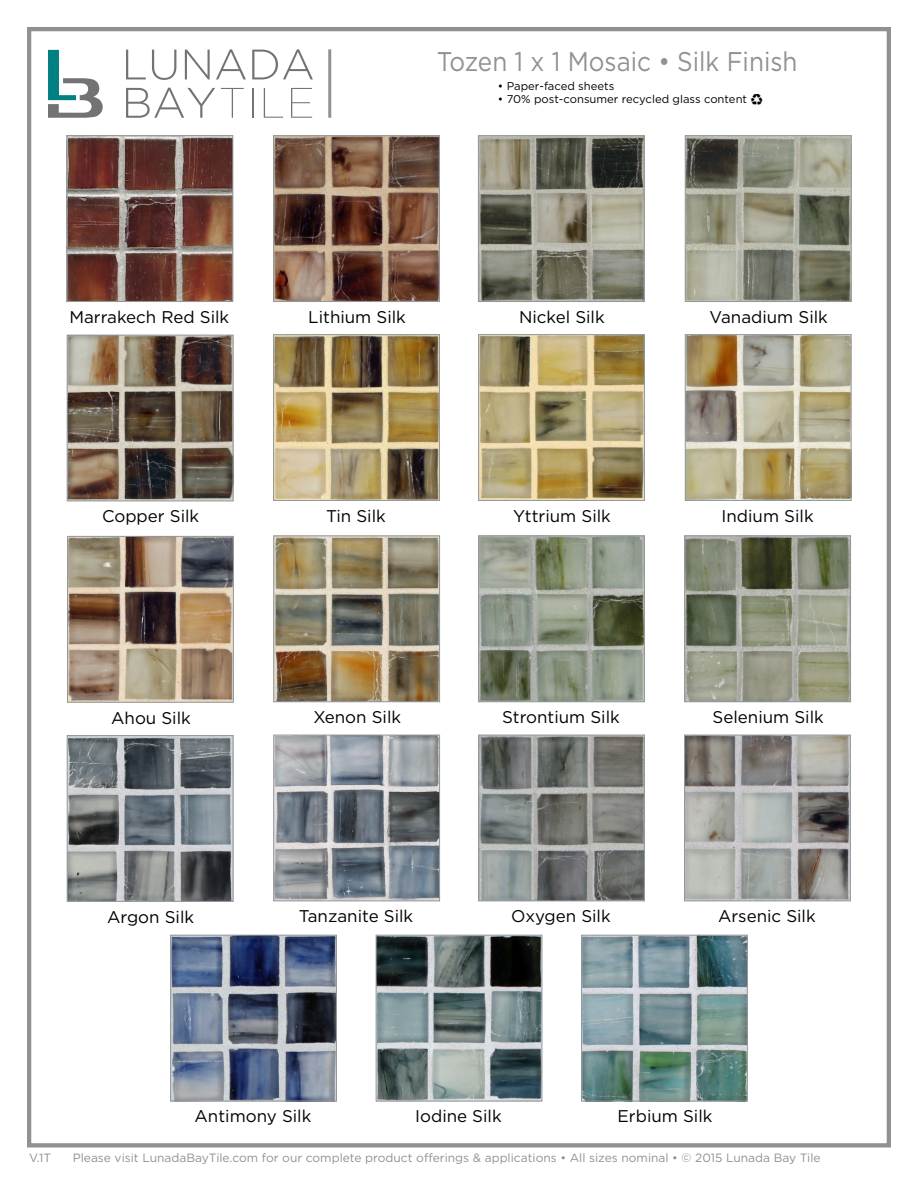
<style>
.page{position:relative;width:918px;height:1188px;background:#fff}
.page>*{position:absolute;margin:0;border:0;box-sizing:border-box;transform-origin:0 0}
.t1{font:27px "Gotham";color:#919195;scale:.9 1}
.t2{font:16.95px "Gotham";color:#000}
.t3{font:12px "Gotham";color:#919195}
.t4{font:11.25px "Gotham";color:#000}
.s1{font-family:"Recycle"}
</style>
<div class="page">
<div style="left:27px;top:27px;width:864px;height:1120px;border:4px solid #919195"></div>
<svg style="left:126px;top:50px;width:20px;height:29px"></svg>
<svg style="left:152px;top:50px;width:24px;height:30px"></svg>
<svg style="left:185px;top:50px;width:25px;height:29px"></svg>
<svg style="left:216px;top:49px;width:30px;height:30px"></svg>
<svg style="left:252px;top:49px;width:61px;height:30px"></svg>
<svg style="left:126px;top:88px;width:89px;height:30px"></svg>
<svg style="left:221px;top:88px;width:23px;height:30px"></svg>
<hr style="left:252px;top:88px;width:1px;height:30px;background:#737373">
<svg style="left:264px;top:88px;width:19px;height:30px"></svg>
<svg style="left:291px;top:88px;width:21px;height:30px"></svg>
<svg style="left:48px;top:50px;width:55px;height:68px"></svg>
<hr style="left:328px;top:49px;width:3px;height:69px;background:#919195">
<img style="left:69px;top:737px;width:162px;height:163px">
<div style="left:67px;top:735px;width:166px;height:167px;border:1px solid #92989b"></div>
<img style="left:583px;top:937px;width:163px;height:162px">
<div style="left:581px;top:935px;width:167px;height:166px;border:1px solid #92989b"></div>
<img style="left:172px;top:937px;width:163px;height:162px">
<div style="left:170px;top:935px;width:167px;height:166px;border:1px solid #92989b"></div>
<img style="left:378px;top:937px;width:162px;height:162px">
<div style="left:376px;top:935px;width:166px;height:166px;border:1px solid #92989b"></div>
<img style="left:480px;top:137px;width:162px;height:163px">
<div style="left:478px;top:135px;width:166px;height:167px;border:1px solid #92989b"></div>
<img style="left:687px;top:538px;width:162px;height:162px">
<div style="left:685px;top:536px;width:166px;height:166px;border:1px solid #92989b"></div>
<img style="left:480px;top:737px;width:163px;height:162px">
<div style="left:478px;top:735px;width:167px;height:166px;border:1px solid #92989b"></div>
<img style="left:480px;top:538px;width:163px;height:162px">
<div style="left:478px;top:536px;width:167px;height:166px;border:1px solid #92989b"></div>
<img style="left:686px;top:737px;width:163px;height:162px">
<div style="left:684px;top:735px;width:167px;height:166px;border:1px solid #92989b"></div>
<img style="left:687px;top:137px;width:162px;height:163px">
<div style="left:685px;top:135px;width:166px;height:167px;border:1px solid #92989b"></div>
<img style="left:275px;top:137px;width:163px;height:163px">
<div style="left:273px;top:135px;width:167px;height:167px;border:1px solid #92989b"></div>
<img style="left:69px;top:538px;width:163px;height:162px">
<div style="left:67px;top:536px;width:167px;height:166px;border:1px solid #92989b"></div>
<img style="left:687px;top:336px;width:162px;height:163px">
<div style="left:685px;top:334px;width:166px;height:167px;border:1px solid #92989b"></div>
<img style="left:69px;top:337px;width:162px;height:162px">
<div style="left:67px;top:335px;width:166px;height:166px;border:1px solid #92989b"></div>
<img style="left:480px;top:336px;width:163px;height:163px">
<div style="left:478px;top:334px;width:167px;height:167px;border:1px solid #92989b"></div>
<img style="left:275px;top:336px;width:163px;height:163px">
<div style="left:273px;top:334px;width:167px;height:167px;border:1px solid #92989b"></div>
<img style="left:276px;top:538px;width:162px;height:162px">
<div style="left:274px;top:536px;width:166px;height:166px;border:1px solid #92989b"></div>
<img style="left:276px;top:737px;width:162px;height:162px">
<div style="left:274px;top:735px;width:166px;height:166px;border:1px solid #92989b"></div>
<img style="left:69px;top:137px;width:162px;height:163px">
<div style="left:67px;top:135px;width:166px;height:167px;border:1px solid #92989b"></div>
<h1 class="t1" style="left:437px;top:44px;width:402px">Tozen 1 x 1 Mosaic • Silk Finish</h1>
<p class="t4" style="left:498px;top:79px;width:118px">• Paper-faced sheets</p>
<p class="t4" style="left:498px;top:92px;width:267px">• 70% post-consumer recycled glass content <span class="s1">C</span></p>
<p class="t2" style="left:69px;top:306px;width:161px">Marrakech Red Silk</p>
<p class="t2" style="left:308px;top:306px;width:99px">Lithium Silk</p>
<p class="t2" style="left:710px;top:306px;width:120px">Vanadium Silk</p>
<p class="t2" style="left:519px;top:306px;width:87px">Nickel Silk</p>
<p class="t2" style="left:102px;top:505px;width:99px">Copper Silk</p>
<p class="t2" style="left:326px;top:505px;width:61px">Tin Silk</p>
<p class="t2" style="left:513px;top:505px;width:99px">Yttrium Silk</p>
<p class="t2" style="left:722px;top:505px;width:94px">Indium Silk</p>
<p class="t2" style="left:111px;top:707px;width:81px">Ahou Silk</p>
<p class="t2" style="left:107px;top:906px;width:88px">Argon Silk</p>
<p class="t2" style="left:313px;top:706px;width:89px">Xenon Silk</p>
<p class="t2" style="left:299px;top:905px;width:116px">Tanzanite Silk</p>
<p class="t2" style="left:502px;top:706px;width:119px">Strontium Silk</p>
<p class="t2" style="left:511px;top:905px;width:101px">Oxygen Silk</p>
<p class="t2" style="left:713px;top:706px;width:113px">Selenium Silk</p>
<p class="t2" style="left:718px;top:905px;width:99px">Arsenic Silk</p>
<p class="t2" style="left:195px;top:1106px;width:118px">Antimony Silk</p>
<p class="t2" style="left:415px;top:1106px;width:88px">Iodine Silk</p>
<p class="t2" style="left:618px;top:1106px;width:96px">Erbium Silk</p>
<p class="t3" style="left:29px;top:1150px;width:23px">V.1T</p>
<p class="t3" style="left:73px;top:1150px;width:749px">Please visit LunadaBayTile.com for our complete product offerings &amp; applications • All sizes nominal • © 2015 Lunada Bay Tile</p>
</div>
